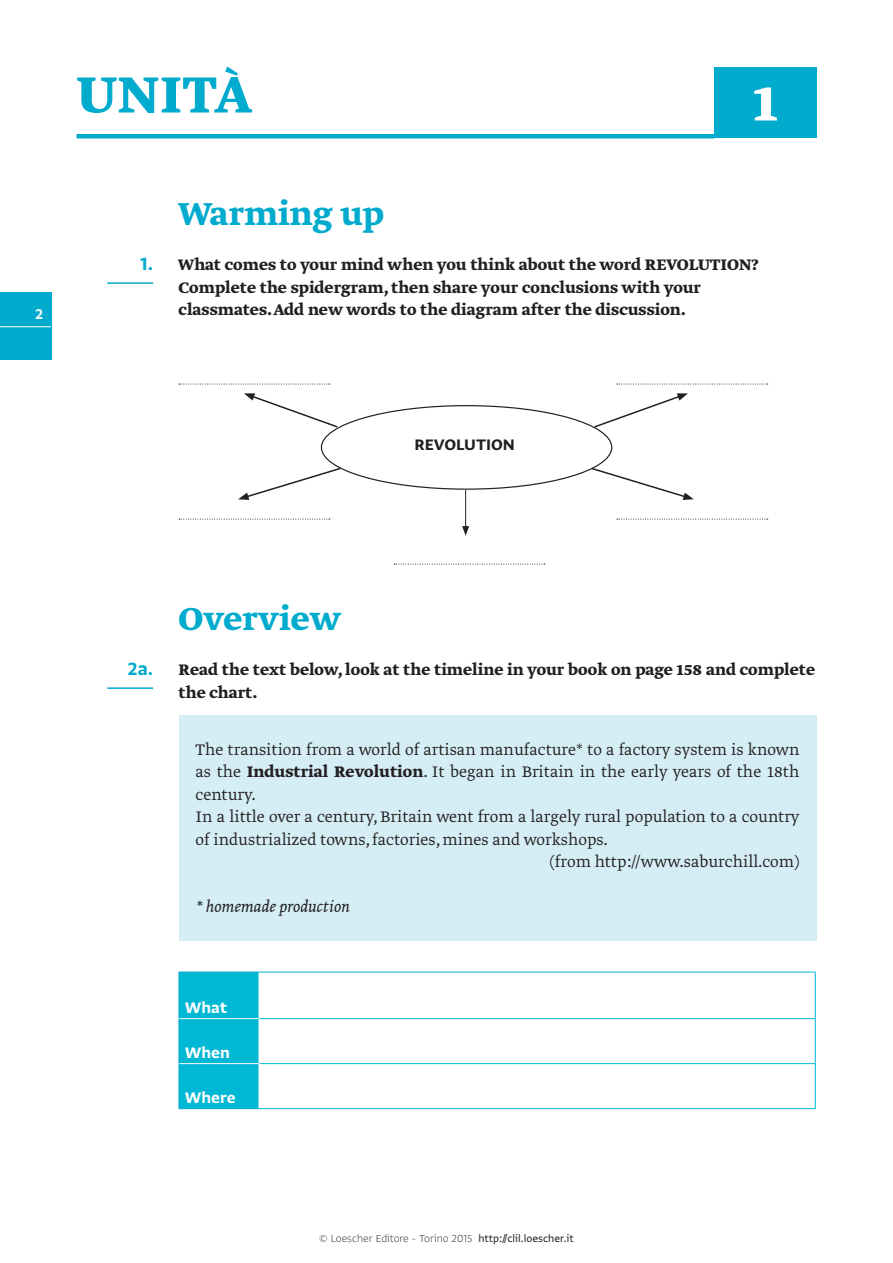
<style>
.page{position:relative;width:893px;height:1263px;background:#fff}
.page>*{position:absolute;margin:0;border:0;box-sizing:border-box;transform-origin:0 0}
.t1{font:60px "Greta Text Pro Bold Min";letter-spacing:.01em;color:#00abcd}
.t2{font:700 60px "Greta Text Pro";color:#fff}
.t3{font:37.5px "Greta Text Pro Bold Min";color:#00abcd}
.t4{font:21px "Greta Sans Std Bld";color:#00abcd}
.t5{font:18px "Greta Text Pro Light Min";color:#231f20}
.t6{font:18px/22.5px "Greta Text Pro Bold Min";color:#231f20}
.t7{font:italic 300 18px "Greta Text Pro";color:#231f20}
.t8{font:18px "Greta Sans Std Bld";color:#fff}
.t9{font:18px "Greta Sans Std Bld";color:#231f20}
.t10{font:16.5px "Greta Sans Std Bld";color:#fff}
.t11{font:300 expanded 12px "Greta Sans Std";color:#231f20}
.s1{font-family:"Greta Text Pro Bold Min"}
.s2{font-weight:400;font-stretch:normal}
</style>
<div class="page">
<div style="left:0;top:293px;width:51px;height:67px;background:#00abcd"></div>
<hr style="left:0;top:326px;width:51px;height:1px;background:#fff">
<hr style="left:107px;top:282px;width:46px;height:2px;background:#00abcd">
<div style="left:714px;top:68px;width:102px;height:70px;background:#00abcd"></div>
<hr style="left:77px;top:134px;width:637px;height:4px;background:#00abcd">
<hr style="left:107px;top:687px;width:46px;height:2px;background:#00abcd">
<div style="left:179px;top:715px;width:637px;height:225px;background:#d5eef5"></div>
<div style="left:180px;top:973px;width:79px;height:135px;background:#00b7d4"></div>
<hr style="left:179px;top:972px;width:1px;height:47px;background:#00abcd">
<hr style="left:179px;top:972px;width:80px;height:1px;background:#00abcd">
<hr style="left:815px;top:972px;width:1px;height:46px;background:#00b7d4">
<hr style="left:259px;top:972px;width:557px;height:1px;background:#00b7d4">
<hr style="left:179px;top:1019px;width:1px;height:45px;background:#00abcd">
<hr style="left:179px;top:1018px;width:80px;height:1px;background:#fff">
<hr style="left:815px;top:1019px;width:1px;height:44px;background:#00b7d4">
<hr style="left:259px;top:1018px;width:557px;height:1px;background:#00b7d4">
<hr style="left:179px;top:1064px;width:1px;height:44px;background:#00abcd">
<hr style="left:179px;top:1063px;width:80px;height:1px;background:#fff">
<hr style="left:179px;top:1108px;width:80px;height:1px;background:#00abcd">
<hr style="left:815px;top:1064px;width:1px;height:44px;background:#00b7d4">
<hr style="left:259px;top:1063px;width:557px;height:1px;background:#00b7d4">
<hr style="left:259px;top:1108px;width:557px;height:1px;background:#00b7d4">
<svg style="left:244px;top:393px;width:95px;height:36px"></svg>
<svg style="left:238px;top:467px;width:104px;height:33px"></svg>
<hr style="left:465px;top:490px;width:1px;height:38px;background:#231f20">
<svg style="left:462px;top:526px;width:7px;height:10px"></svg>
<svg style="left:593px;top:393px;width:95px;height:36px"></svg>
<svg style="left:590px;top:467px;width:104px;height:33px"></svg>
<svg style="left:179px;top:384px;width:151px;height:1px"></svg>
<svg style="left:617px;top:384px;width:151px;height:1px"></svg>
<svg style="left:179px;top:519px;width:151px;height:1px"></svg>
<svg style="left:617px;top:519px;width:151px;height:1px"></svg>
<svg style="left:394px;top:564px;width:151px;height:1px"></svg>
<p class="t10" style="left:35px;top:304px;width:10px">2</p>
<h1 class="t1" style="left:77px;top:55px;width:177px">UNITÀ</h1>
<h1 class="t2" style="left:753px;top:63px;width:26px">1</h1>
<p class="t4" style="left:140px;top:251px;width:14px">1.</p>
<h2 class="t3" style="left:179px;top:189px;width:207px">Warming up</h2>
<p class="t6" style="left:178px;top:254px;width:582px">What comes to your mind when you think about the word REVOLUTION?<br>Complete the spidergram, then share your conclusions with your classmates. Add new words to the diagram after the discussion.</p>
<p class="t9" style="left:415px;top:434px;width:102px">REVOLUTION</p>
<p class="t4" style="left:127px;top:656px;width:27px">2a.</p>
<h2 class="t3" style="left:179px;top:594px;width:164px">Overview</h2>
<p class="t6" style="left:179px;top:659px;width:638px">Read the text below, look at the timeline in your book on page 158 and complete the chart.</p>
<p class="t5" style="left:196px;top:738px;width:605px">The transition from a world of artisan manufacture* to a factory system is known</p>
<p class="t5" style="left:196px;top:761px;width:605px">as the <span class="s1">Industrial Revolution</span>. It began in Britain in the early years of the 18th</p>
<p class="t5" style="left:196px;top:783px;width:62px">century.</p>
<p class="t5" style="left:196px;top:806px;width:606px">In a little over a century, Britain went from a largely rural population to a country</p>
<p class="t5" style="left:196px;top:828px;width:414px">of industrialized towns, factories, mines and workshops.</p>
<p class="t5" style="left:550px;top:851px;width:251px">(from http://www.saburchill.com)</p>
<p class="t7" style="left:196px;top:896px;width:156px">* homemade production</p>
<p class="t8" style="left:185px;top:996px;width:44px">What</p>
<p class="t8" style="left:185px;top:1041px;width:47px">When</p>
<p class="t8" style="left:185px;top:1086px;width:52px">Where</p>
<p class="t11" style="left:319px;top:1231px;width:256px">© Loescher Editore - Torino 2015 <span class="s2">http://clil.loescher.it</span></p>
</div>
